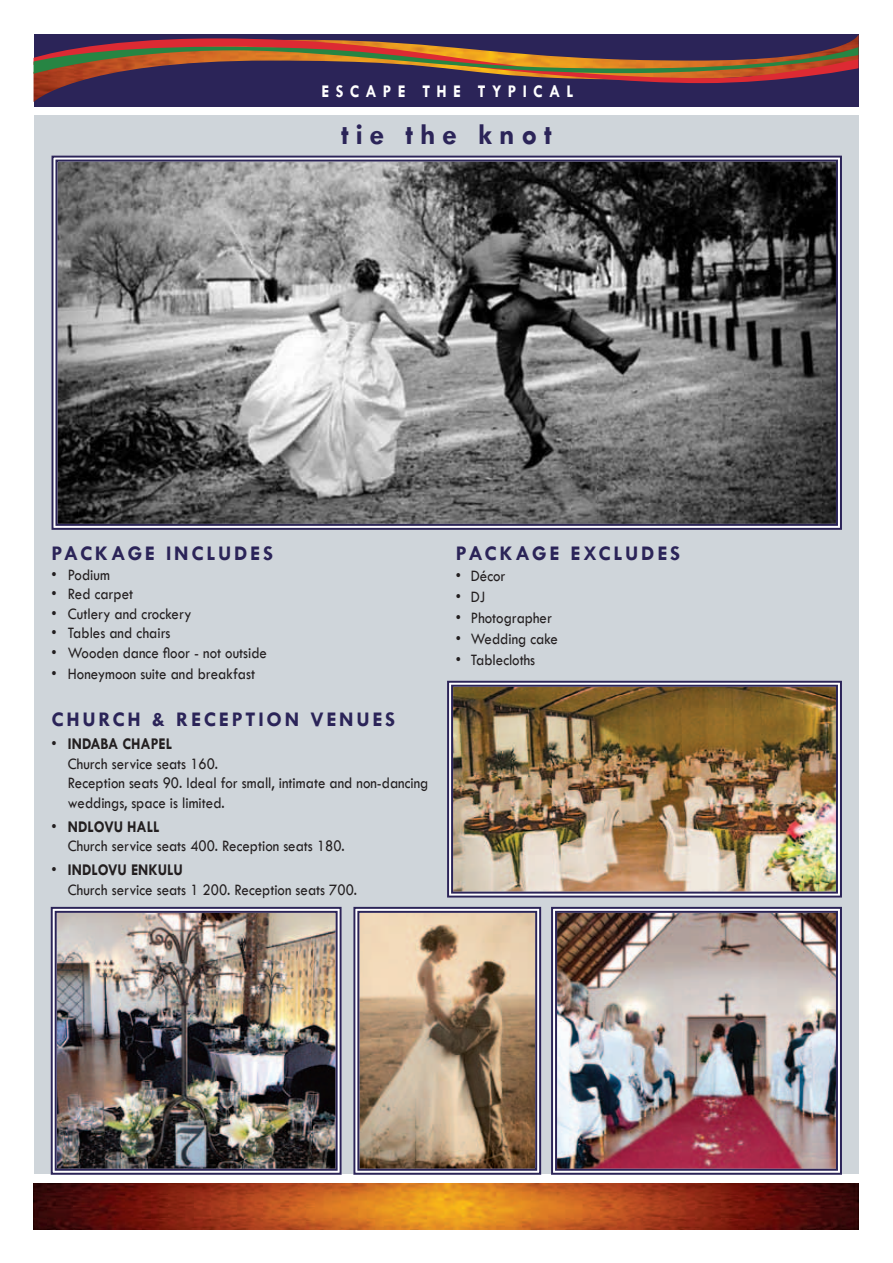
<style>
.page{position:relative;width:893px;height:1263px;background:#fff}
.page>*{position:absolute;margin:0;border:0;box-sizing:border-box;transform-origin:0 0}
.t1{font:700 30px "Tw Cen";letter-spacing:.22em;color:#2b2458}
.t2{font:700 21px "Tw Cen";letter-spacing:.13em;color:#2b2458}
.t3{font:700 18px "Tw Cen";letter-spacing:.39em;color:#fff;scale:.9 1}
.t4{font:16.5px/19.5px "Tw Cen";color:#231f20;scale:.9 1}
.s1{font-weight:700}
</style>
<div class="page">
<div style="left:34px;top:115px;width:824px;height:1059px;background:#cfd5da"></div>
<div style="left:34px;top:34px;width:824px;height:72px;background:#2b2458"></div>
<img style="left:34px;top:34px;width:825px;height:68px">
<img style="left:34px;top:1183px;width:824px;height:46px">
<svg style="left:34px;top:38px;width:824px;height:45px"></svg>
<svg style="left:51px;top:155px;width:791px;height:375px;background:#747475"></svg>
<div style="left:55px;top:160px;width:783px;height:366px;border:2px solid #2b2458"></div>
<img style="left:50px;top:906px;width:292px;height:269px">
<div style="left:55px;top:911px;width:283px;height:260px;border:2px solid #2b2458"></div>
<svg style="left:353px;top:906px;width:189px;height:269px;background:#af977f"></svg>
<div style="left:357px;top:911px;width:180px;height:260px;border:2px solid #2b2458"></div>
<img style="left:551px;top:906px;width:291px;height:269px">
<div style="left:555px;top:911px;width:283px;height:260px;border:2px solid #2b2458"></div>
<img style="left:447px;top:680px;width:395px;height:218px">
<div style="left:451px;top:685px;width:387px;height:208px;border:2px solid #2b2458"></div>
<p class="t3" style="left:322px;top:81px;width:281px">ESCAPE THE TYPICAL</p>
<h1 class="t1" style="left:341px;top:116px;width:212px">tie the knot</h1>
<p class="t2" style="left:51px;top:541px;width:223px">PACKAGE INCLUDES</p>
<p class="t4" style="left:51px;top:565px;width:66px">• Podium</p>
<p class="t4" style="left:51px;top:584px;width:92px">• Red carpet</p>
<p class="t4" style="left:51px;top:604px;width:157px">• Cutlery and crockery</p>
<p class="t4" style="left:51px;top:623px;width:134px">• Tables and chairs</p>
<p class="t4" style="left:51px;top:643px;width:241px">• Wooden dance floor - not outside</p>
<p class="t4" style="left:51px;top:664px;width:228px">• Honeymoon suite and breakfast</p>
<p class="t2" style="left:456px;top:541px;width:226px">PACKAGE EXCLUDES</p>
<p class="t4" style="left:456px;top:566px;width:56px">• Décor</p>
<p class="t4" style="left:456px;top:587px;width:34px">• DJ</p>
<p class="t4" style="left:456px;top:608px;width:108px">• Photographer</p>
<p class="t4" style="left:456px;top:629px;width:115px">• Wedding cake</p>
<p class="t4" style="left:456px;top:650px;width:90px">• Tablecloths</p>
<p class="t2" style="left:51px;top:706px;width:345px">CHURCH &amp; RECEPTION VENUES</p>
<p class="t4" style="left:68px;top:734px;width:402px;text-indent:-16px">• <span class="s1">INDABA CHAPEL<br></span>Church service seats 160.<br>Reception seats 90. Ideal for small, intimate and non-dancing weddings, space is limited.</p>
<p class="t4" style="left:68px;top:817px;width:309px;text-indent:-16px">• <span class="s1">NDLOVU HALL<br></span>Church service seats 400. Reception seats 180.</p>
<p class="t4" style="left:68px;top:860px;width:323px;text-indent:-16px">• <span class="s1">INDLOVU ENKULU<br></span>Church service seats 1 200. Reception seats 700.</p>
</div>
